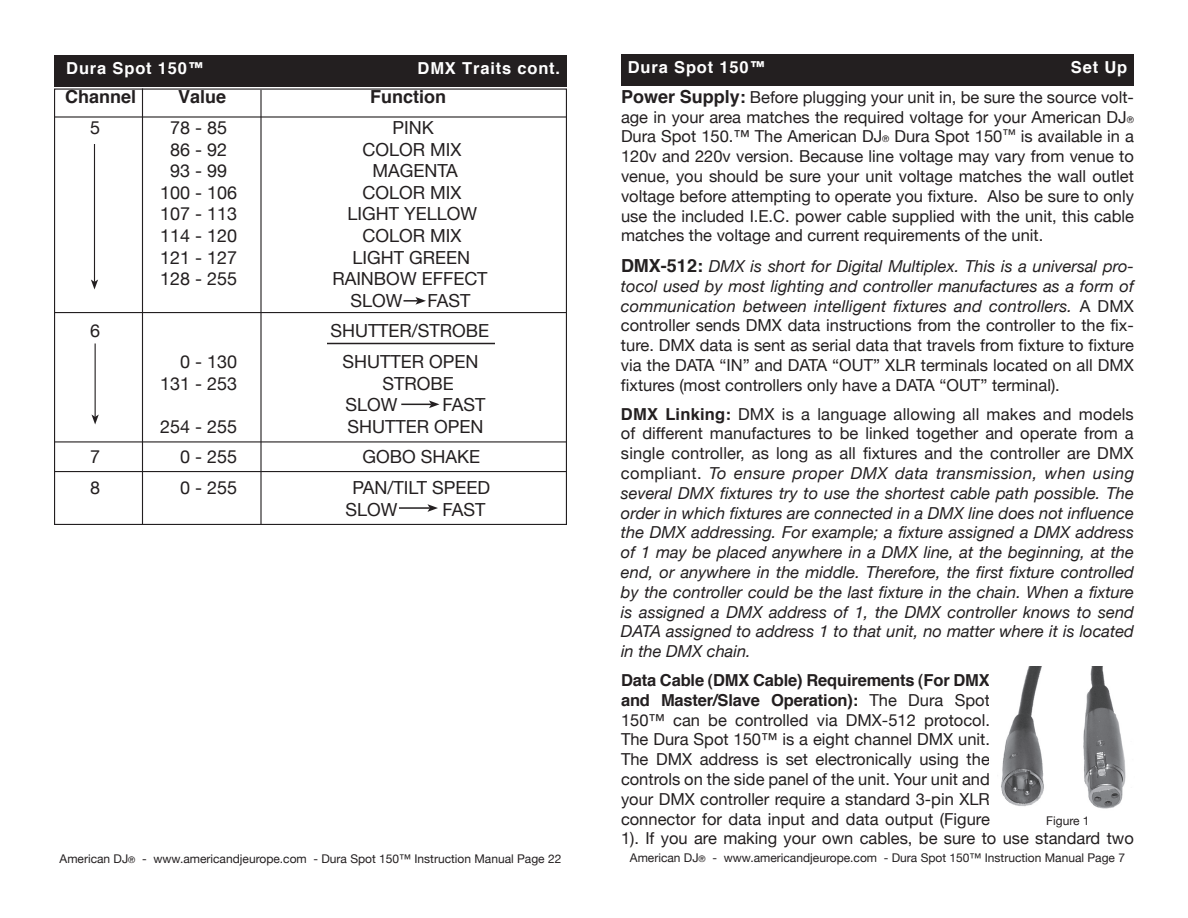
<style>
.page{position:relative;width:1188px;height:918px;background:#fff}
.page>*{position:absolute;margin:0;border:0;box-sizing:border-box;transform-origin:0 0}
.t1{font:18px/21.6px "Helvetica Neue";color:#231f20}
.t2{font:700 18px "Helvetica";color:#231f20}
.t3{font:16.5px/19.8px "Helvetica Neue";color:#231f20;text-align:justify}
.t4{font:italic 16.5px/19.8px "Helvetica Neue";color:#231f20;text-align:justify}
.t5{font:700 16.5px/19.8px "Helvetica";letter-spacing:-.01em;color:#231f20}
.t6{font:700 16.5px "Helvetica";letter-spacing:.05em;color:#fff}
.t7{font:12px "Helvetica Neue";color:#231f20}
.s1{font-size:9px}
.s2{font-family:"Helvetica";font-weight:700;font-size:18px}
.s3{font-style:italic}
.s4{font-family:"Helvetica";font-weight:700;font-style:normal}
.s5{font-style:normal}
.s6{font-family:"Helvetica Neue";font-weight:400}
</style>
<div class="page">
<div style="left:621px;top:54px;width:513px;height:32px;background:#231f20"></div>
<img style="left:1001px;top:667px;width:125px;height:142px">
<div style="left:54px;top:56px;width:513px;height:31px;background:#231f20"></div>
<hr style="left:54px;top:116px;width:513px;height:2px;background:#231f20">
<hr style="left:142px;top:88px;width:1px;height:437px;background:#231f20">
<hr style="left:260px;top:90px;width:2px;height:435px;background:#231f20">
<hr style="left:54px;top:312px;width:513px;height:1px;background:#231f20">
<hr style="left:94px;top:144px;width:1px;height:138px;background:#231f20">
<svg style="left:91px;top:279px;width:7px;height:11px"></svg>
<hr style="left:327px;top:343px;width:168px;height:1px;background:#231f20">
<hr style="left:401px;top:404px;width:30px;height:1px;background:#231f20">
<svg style="left:429px;top:401px;width:11px;height:7px"></svg>
<hr style="left:95px;top:344px;width:1px;height:73px;background:#231f20">
<svg style="left:92px;top:414px;width:7px;height:10px"></svg>
<svg style="left:404px;top:297px;width:22px;height:8px"></svg>
<hr style="left:54px;top:441px;width:513px;height:1px;background:#231f20">
<hr style="left:54px;top:471px;width:513px;height:1px;background:#231f20">
<hr style="left:399px;top:507px;width:31px;height:2px;background:#231f20">
<svg style="left:427px;top:504px;width:11px;height:8px"></svg>
<p class="t6" style="left:66px;top:58px;width:140px">Dura Spot 150™</p>
<p class="t6" style="left:418px;top:58px;width:144px">DMX Traits cont.</p>
<p class="t2" style="left:65px;top:86px;width:73px">Channel</p>
<p class="t2" style="left:178px;top:86px;width:50px">Value</p>
<p class="t2" style="left:370px;top:86px;width:77px">Function</p>
<p class="t1" style="left:90px;top:117px;width:12px">5</p>
<p class="t1" style="left:170px;top:117px;width:59px">78 - 85</p>
<p class="t1" style="left:392px;top:117px;width:43px">PINK</p>
<p class="t1" style="left:170px;top:138px;width:59px">86 - 92</p>
<p class="t1" style="left:362px;top:138px;width:101px">COLOR MIX</p>
<p class="t1" style="left:170px;top:160px;width:59px">93 - 99</p>
<p class="t1" style="left:372px;top:160px;width:87px">MAGENTA</p>
<p class="t1" style="left:160px;top:181px;width:79px">100 - 106</p>
<p class="t1" style="left:362px;top:181px;width:101px">COLOR MIX</p>
<p class="t1" style="left:160px;top:203px;width:79px">107 - 113</p>
<p class="t1" style="left:347px;top:203px;width:131px">LIGHT YELLOW</p>
<p class="t1" style="left:160px;top:225px;width:79px">114 - 120</p>
<p class="t1" style="left:362px;top:225px;width:101px">COLOR MIX</p>
<p class="t1" style="left:160px;top:246px;width:79px">121 - 127</p>
<p class="t1" style="left:352px;top:246px;width:119px">LIGHT GREEN</p>
<p class="t1" style="left:160px;top:268px;width:79px">128 - 255</p>
<p class="t1" style="left:350px;top:268px;width:139px;text-indent:-18px">RAINBOW EFFECT<br>SLOW</p>
<p class="t1" style="left:427px;top:289px;width:45px">FAST</p>
<p class="t1" style="left:90px;top:320px;width:12px">6</p>
<p class="t1" style="left:330px;top:320px;width:160px">SHUTTER/STROBE</p>
<p class="t1" style="left:180px;top:351px;width:59px">0 - 130</p>
<p class="t1" style="left:342px;top:351px;width:137px">SHUTTER OPEN</p>
<p class="t1" style="left:160px;top:372px;width:79px">131 - 253</p>
<p class="t1" style="left:345px;top:372px;width:110px;text-indent:37px">STROBE<br>SLOW</p>
<p class="t1" style="left:442px;top:394px;width:45px">FAST</p>
<p class="t1" style="left:160px;top:415px;width:79px">254 - 255</p>
<p class="t1" style="left:347px;top:415px;width:137px">SHUTTER OPEN</p>
<p class="t1" style="left:90px;top:446px;width:12px">7</p>
<p class="t1" style="left:180px;top:446px;width:59px">0 - 255</p>
<p class="t1" style="left:362px;top:446px;width:119px">GOBO SHAKE</p>
<p class="t1" style="left:90px;top:477px;width:12px">8</p>
<p class="t1" style="left:180px;top:477px;width:59px">0 - 255</p>
<p class="t1" style="left:345px;top:477px;width:146px;text-indent:7px">PAN/TILT SPEED<br>SLOW</p>
<p class="t1" style="left:442px;top:498px;width:45px">FAST</p>
<p class="t7" style="left:60px;top:852px;width:503px">American DJ<span class="s1">®</span> - www.americandjeurope.com - Dura Spot 150™ Instruction Manual Page 22</p>
<p class="t6" style="left:628px;top:56px;width:140px">Dura Spot 150™</p>
<p class="t6" style="left:1071px;top:56px;width:58px">Set Up</p>
<p class="t3" style="left:621px;top:87px;width:515px"><span class="s2">Power Supply:</span> Before plugging your unit in, be sure the source volt&shy;age in your area matches the required voltage for your American DJ<span class="s1">® </span>Dura Spot 150.™ The American DJ<span class="s1">®</span> Dura Spot 150<sup>™</sup> is available in a 120v and 220v version. Because line voltage may vary from venue to venue, you should be sure your unit voltage matches the wall outlet voltage before attempting to operate you fixture. Also be sure to only use the included I.E.C. power cable supplied with the unit, this cable matches the voltage and current requirements of the unit.</p>
<p class="t3" style="left:621px;top:256px;width:515px"><span class="s2">DMX-512:</span> <span class="s3">DMX is short for Digital Multiplex. This is a universal pro&shy;tocol used by most lighting and controller manufactures as a form of communication between intelligent fixtures and controllers.</span> A DMX controller sends DMX data instructions from the controller to the fix&shy;ture. DMX data is sent as serial data that travels from fixture to fixture via the DATA “IN” and DATA “OUT” XLR terminals located on all DMX fixtures (most controllers only have a DATA “OUT” terminal).</p>
<p class="t4" style="left:621px;top:403px;width:515px"><span class="s4">DMX Linking:</span> <span class="s5">DMX is a language allowing all makes and models of different manufactures to be linked together and operate from a single controller, as long as all fixtures and the controller are DMX compliant.</span> To ensure proper DMX data transmission, when using several DMX fixtures try to use the shortest cable path possible. The order in which fixtures are connected in a DMX line does not influence the DMX addressing. For example; a fixture assigned a DMX address of 1 may be placed anywhere in a DMX line, at the beginning, at the end, or anywhere in the middle. Therefore, the first fixture controlled by the controller could be the last fixture in the chain. When a fixture is assigned a DMX address of 1, the DMX controller knows to send DATA assigned to address 1 to that unit, no matter where it is located in the DMX chain.</p>
<p class="t5" style="left:621px;top:670px;width:370px">Data Cable (DMX Cable) Requirements (For DMX and Master/Slave Operation): <span class="s6">The Dura Spot</span></p>
<p class="t3" style="left:621px;top:710px;width:514px;text-align:left">150™ can be controlled via DMX-512 protocol.<br>The Dura Spot 150™ is a eight channel DMX unit.<br>The DMX address is set electronically using the<br>controls on the side panel of the unit. Your unit and<br>your DMX controller require a standard 3-pin XLR<br>connector for data input and data output (Figure<br>1). If you are making your own cables, be sure to use standard two</p>
<p class="t7" style="left:1046px;top:814px;width:45px">Figure 1</p>
<p class="t7" style="left:630px;top:850px;width:497px">American DJ<span class="s1">®</span> - www.americandjeurope.com - Dura Spot 150™ Instruction Manual Page 7</p>
</div>
